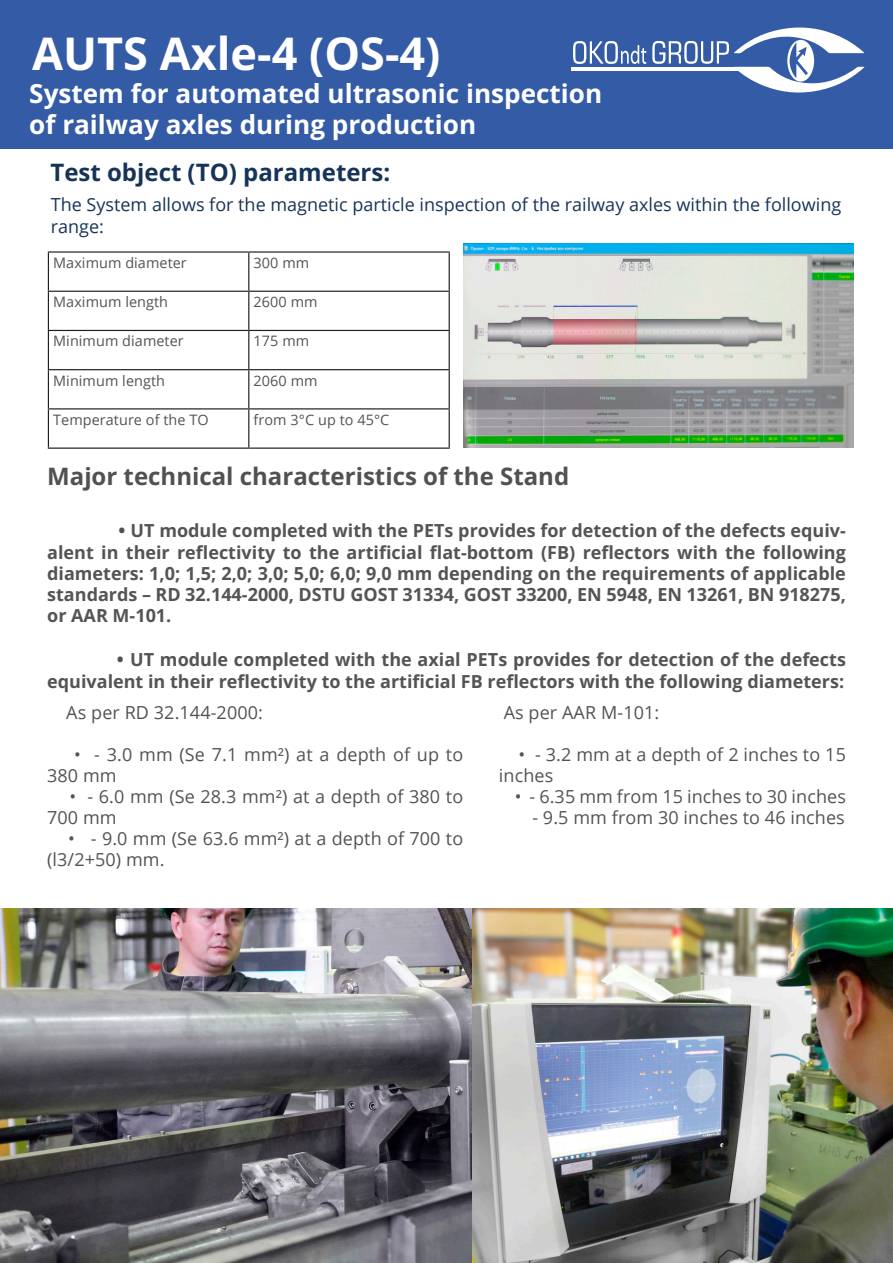
<style>
.page{position:relative;width:893px;height:1263px;background:#fff}
.page>*{position:absolute;margin:0;border:0;box-sizing:border-box;transform-origin:0 0}
.title_1{font:700 45px "Open Sans";color:#fff}
.title_4{font:700 26.1px "Open Sans";color:#fff}
.title_1-2{font:700 24px "Open Sans";color:#515153}
.title_1-3{font:700 24px "Open Sans";color:#163458}
.subtitle{font:700 18px/21.3px "Open Sans";color:#555455;text-align:justify}
.body_text{font:18px/21px "Open Sans";letter-spacing:.005em;color:#535355}
.title_1-4{font:18px/21.6px "Open Sans";color:#163458}
.body_text-2{font:14.4px "Open Sans";letter-spacing:.005em;color:#535355}
.s1{font-size:18.6px;color:#515153}
</style>
<div class="page">
<div style="left:0;top:0;width:893px;height:148px;background:#345ca6"></div>
<hr style="left:571px;top:67px;width:170px;height:4px;background:#fff">
<svg style="left:652px;top:27px;width:212px;height:66px"></svg>
<svg style="left:573px;top:41px;width:73px;height:23px"></svg>
<hr style="left:48px;top:251px;width:201px;height:2px;background:#231f20">
<hr style="left:48px;top:253px;width:1px;height:38px;background:#231f20">
<hr style="left:249px;top:251px;width:201px;height:2px;background:#231f20">
<hr style="left:248px;top:253px;width:1px;height:38px;background:#231f20">
<hr style="left:449px;top:253px;width:1px;height:38px;background:#231f20">
<hr style="left:48px;top:291px;width:201px;height:1px;background:#231f20">
<hr style="left:48px;top:292px;width:1px;height:38px;background:#231f20">
<hr style="left:249px;top:291px;width:201px;height:1px;background:#231f20">
<hr style="left:248px;top:292px;width:1px;height:38px;background:#231f20">
<hr style="left:449px;top:292px;width:1px;height:38px;background:#231f20">
<hr style="left:48px;top:330px;width:201px;height:1px;background:#231f20">
<hr style="left:48px;top:331px;width:1px;height:38px;background:#231f20">
<hr style="left:249px;top:330px;width:201px;height:1px;background:#231f20">
<hr style="left:248px;top:331px;width:1px;height:38px;background:#231f20">
<hr style="left:449px;top:331px;width:1px;height:38px;background:#231f20">
<hr style="left:48px;top:369px;width:201px;height:1px;background:#231f20">
<hr style="left:48px;top:370px;width:1px;height:38px;background:#231f20">
<hr style="left:249px;top:369px;width:201px;height:1px;background:#231f20">
<hr style="left:248px;top:370px;width:1px;height:38px;background:#231f20">
<hr style="left:449px;top:370px;width:1px;height:38px;background:#231f20">
<hr style="left:48px;top:408px;width:201px;height:1px;background:#231f20">
<hr style="left:48px;top:409px;width:1px;height:38px;background:#231f20">
<hr style="left:249px;top:408px;width:201px;height:1px;background:#231f20">
<hr style="left:248px;top:409px;width:1px;height:38px;background:#231f20">
<hr style="left:449px;top:409px;width:1px;height:38px;background:#231f20">
<hr style="left:48px;top:447px;width:201px;height:2px;background:#231f20">
<hr style="left:249px;top:447px;width:201px;height:2px;background:#231f20">
<img style="left:0;top:908px;width:472px;height:355px">
<img style="left:463px;top:243px;width:391px;height:204px">
<img style="left:472px;top:908px;width:421px;height:355px">
<p class="title_1" style="left:32px;top:23px;width:410px">AUTS Axle-4 (OS-4)</p>
<p class="title_4" style="left:29px;top:75px;width:574px">System for automated ultrasonic inspection</p>
<p class="title_4" style="left:29px;top:107px;width:448px">of railway axles during production</p>
<p class="title_1-3" style="left:50px;top:156px;width:341px">Test object (TO) parameters:</p>
<p class="title_1-4" style="left:51px;top:194px;width:792px">The System allows for the magnetic particle inspection of the railway axles within the following range:</p>
<p class="body_text-2" style="left:53px;top:253px;width:135px">Maximum diameter</p>
<p class="body_text-2" style="left:254px;top:253px;width:57px">300 mm</p>
<p class="body_text-2" style="left:53px;top:292px;width:116px">Maximum length</p>
<p class="body_text-2" style="left:254px;top:292px;width:65px">2600 mm</p>
<p class="body_text-2" style="left:53px;top:331px;width:132px">Minimum diameter</p>
<p class="body_text-2" style="left:254px;top:331px;width:57px">175 mm</p>
<p class="body_text-2" style="left:53px;top:370px;width:113px">Minimum length</p>
<p class="body_text-2" style="left:254px;top:370px;width:65px">2060 mm</p>
<p class="body_text-2" style="left:53px;top:410px;width:157px">Temperature of the TO</p>
<p class="body_text-2" style="left:254px;top:410px;width:137px">from 3°С up to 45°С</p>
<p class="title_1-2" style="left:47px;top:460px;width:524px">Major technical characteristics of the Stand</p>
<p class="subtitle" style="left:47px;top:519px;width:800px;text-indent:71px"><span class="s1">•</span> UT module completed with the PETs provides for detection of the defects equiv&shy;alent in their reflectivity to the artificial flat-bottom (FB) reflectors with the following diameters: 1,0; 1,5; 2,0; 3,0; 5,0; 6,0; 9,0 mm depending on the requirements of applicable standards – RD 32.144-2000, DSTU GOST 31334, GOST 33200, EN 5948, EN 13261, BN 918275, or AAR M-101.</p>
<p class="subtitle" style="left:47px;top:648px;width:800px;line-height:22.2px;text-align:right"><span class="s1">•</span> UT module completed with the axial PETs provides for detection of the defects equivalent in their reflectivity to the artificial FB reflectors with the following diameters:</p>
<p class="body_text" style="left:66px;top:702px;width:198px">As per RD 32.144-2000:</p>
<p class="body_text" style="left:47px;top:744px;width:417px;text-indent:27px">• - 3.0 mm (Se 7.1 mm²) at a depth of up to<br>380 mm</p>
<p class="body_text" style="left:47px;top:786px;width:418px;text-indent:22px">• - 6.0 mm (Se 28.3 mm²) at a depth of 380 to<br>700 mm</p>
<p class="body_text" style="left:47px;top:828px;width:418px;text-indent:21px">• - 9.0 mm (Se 63.6 mm²) at a depth of 700 to (l3/2+50) mm.</p>
<p class="body_text" style="left:504px;top:702px;width:157px">As per AAR M-101:</p>
<p class="body_text" style="left:499px;top:744px;width:348px;text-indent:20px">• - 3.2 mm at a depth of 2 inches to 15 inches</p>
<p class="body_text" style="left:515px;top:786px;width:333px">• - 6.35 mm from 15 inches to 30 inches</p>
<p class="body_text" style="left:532px;top:807px;width:314px">- 9.5 mm from 30 inches to 46 inches</p>
</div>
